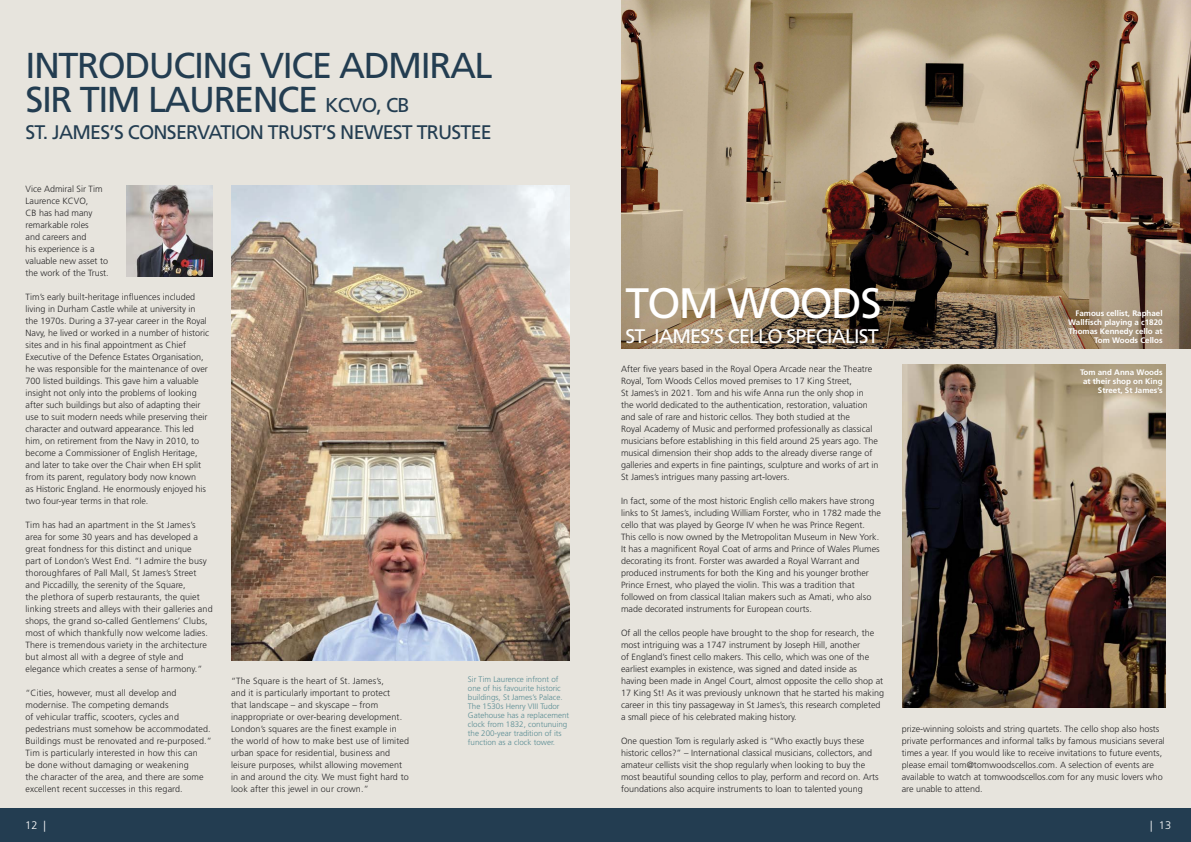
<style>
.page{position:relative;width:1191px;height:842px;background:#e7e4dd}
.page>*{position:absolute;margin:0;border:0;box-sizing:border-box;transform-origin:0 0}
.t1{font:42.6px "Frutiger LT Std";letter-spacing:-.04em;color:#fff}
.t2{font:36px/34px "Frutiger LT Std";letter-spacing:-.04em;color:#233d51}
.t3{font:19.6px "Frutiger LT Std";letter-spacing:-.04em;color:#233d51}
.t4{font:19.6px "Frutiger LT Std";letter-spacing:-.04em;color:#fff}
.t5{font:300 11px "Frutiger LT Std";color:#fff}
.t6{font:300 9px/12px "Frutiger LT Std";color:#292829}
.t7{font:300 8px/9px "Frutiger LT Std";color:#598c93}
.t8{font:700 8px/9px "Frutiger LT Std";color:#fff;text-align:right}
.s1{font-size:20px}
</style>
<div class="page">
<div style="left:0;top:808px;width:1191px;height:34px;background:#233d51"></div>
<img style="left:621px;top:0;width:570px;height:348px">
<img style="left:902px;top:364px;width:263px;height:343px">
<img style="left:231px;top:186px;width:339px;height:474px">
<img style="left:126px;top:186px;width:87px;height:90px">
<h2 class="t2" style="left:26px;top:49px;width:468px">INTRODUCING VICE ADMIRAL<br>SIR TIM LAURENCE <span class="s1">KCVO, CB</span></h2>
<h3 class="t3" style="left:26px;top:121px;width:468px">ST. JAMES’S CONSERVATION TRUST’S NEWEST TRUSTEE</h3>
<p class="t6" style="left:26px;top:183px;width:85px">Vice Admiral Sir Tim<br>Laurence KCVO,<br>CB has had many remarkable roles<br>and careers and<br>his experience is a valuable new asset to the work of the Trust.</p>
<p class="t6" style="left:26px;top:291px;width:185px">Tim’s early built-heritage influences included living in Durham Castle while at university in the 1970s. During a 37-year career in the Royal Navy, he lived or worked in a number of historic sites and in his final appointment as Chief Executive of the Defence Estates Organisation, he was responsible for the maintenance of over 700 listed buildings. This gave him a valuable insight not only into the problems of looking after such buildings but also of adapting their use to suit modern needs while preserving their character and outward appearance. This led him, on retirement from the Navy in 2010, to become a Commissioner of English Heritage, and later to take over the Chair when EH split from its parent, regulatory body now known<br>as Historic England. He enormously enjoyed his two four-year terms in that role.</p>
<p class="t6" style="left:26px;top:519px;width:189px">Tim has had an apartment in the St James’s area for some 30 years and has developed a great fondness for this distinct and unique<br>part of London’s West End. “I admire the busy thoroughfares of Pall Mall, St James’s Street and Piccadilly, the serenity of the Square,<br>the plethora of superb restaurants, the quiet linking streets and alleys with their galleries and shops, the grand so-called Gentlemens’ Clubs, most of which thankfully now welcome ladies.<br>There is tremendous variety in the architecture but almost all with a degree of style and elegance which creates a sense of harmony.”</p>
<p class="t6" style="left:26px;top:687px;width:188px">“Cities, however, must all develop and modernise. The competing demands<br>of vehicular traffic, scooters, cycles and pedestrians must somehow be accommodated.<br>Buildings must be renovated and re-purposed.” Tim is particularly interested in how this can<br>be done without damaging or weakening<br>the character of the area, and there are some excellent recent successes in this regard.</p>
<p class="t6" style="left:231px;top:675px;width:179px">“The Square is the heart of St. James’s,<br>and it is particularly important to protect<br>that landscape – and skyscape – from inappropriate or over-bearing development.<br>London’s squares are the finest example in the world of how to make best use of limited urban space for residential, business and leisure purposes, whilst allowing movement in and around the city. We must fight hard to look after this jewel in our crown.”</p>
<p class="t7" style="left:468px;top:675px;width:103px">Sir Tim Laurence infront of one of his favourite historic buildings, St James’s Palace.<br>The 1530s Henry VIII Tudor<br>Gatehouse has a replacement clock from 1832, contunuing the 200-year tradition of its function as a clock tower.</p>
<h1 class="t1" style="left:625px;top:279px;width:257px">TOM WOODS</h1>
<h3 class="t4" style="left:625px;top:325px;width:255px">ST. JAMES’S CELLO SPECIALIST</h3>
<p class="t6" style="left:621px;top:363px;width:259px">After five years based in the Royal Opera Arcade near the Theatre Royal, Tom Woods Cellos moved premises to 17 King Street,<br>St James’s in 2021. Tom and his wife Anna run the only shop in<br>the world dedicated to the authentication, restoration, valuation and sale of rare and historic cellos. They both studied at the<br>Royal Academy of Music and performed professionally as classical musicians before establishing in this field around 25 years ago. The musical dimension their shop adds to the already diverse range of galleries and experts in fine paintings, sculpture and works of art in St James’s intrigues many passing art-lovers.</p>
<p class="t6" style="left:621px;top:495px;width:261px">In fact, some of the most historic English cello makers have strong links to St James’s, including William Forster, who in 1782 made the cello that was played by George IV when he was Prince Regent.<br>This cello is now owned by the Metropolitan Museum in New York.<br>It has a magnificent Royal Coat of arms and Prince of Wales Plumes decorating its front. Forster was awarded a Royal Warrant and produced instruments for both the King and his younger brother Prince Ernest, who played the violin. This was a tradition that followed on from classical Italian makers such as Amati, who also made decorated instruments for European courts.</p>
<p class="t6" style="left:621px;top:627px;width:264px">Of all the cellos people have brought to the shop for research, the most intriguing was a 1747 instrument by Joseph Hill, another<br>of England’s finest cello makers. This cello, which was one of the earliest examples in existence, was signed and dated inside as having been made in Angel Court, almost opposite the cello shop at 17 King St! As it was previously unknown that he started his making career in this tiny passageway in St James’s, this research completed a small piece of his celebrated making history.</p>
<p class="t6" style="left:621px;top:735px;width:259px">One question Tom is regularly asked is “Who exactly buys these historic cellos?” – International classical musicians, collectors, and amateur cellists visit the shop regularly when looking to buy the most beautiful sounding cellos to play, perform and record on. Arts foundations also acquire instruments to loan to talented young</p>
<p class="t6" style="left:901px;top:723px;width:264px">prize-winning soloists and string quartets. The cello shop also hosts private performances and informal talks by famous musicians several times a year. If you would like to receive invitations to future events, please email tom@tomwoodscellos.com. A selection of events are available to watch at tomwoodscellos.com for any music lovers who are unable to attend.</p>
<p class="t8" style="left:1068px;top:309px;width:96px">Famous cellist, Raphael<br>Wallfisch playing a c1820<br>Thomas Kennedy cello at<br>Tom Woods Cellos</p>
<p class="t8" style="left:1080px;top:368px;width:84px">Tom and Anna Woods at their shop on King<br>Street, St James’s</p>
<p class="t5" style="left:25px;top:819px;width:22px">12 |</p>
<p class="t5" style="left:1150px;top:819px;width:22px">| 13</p>
</div>
